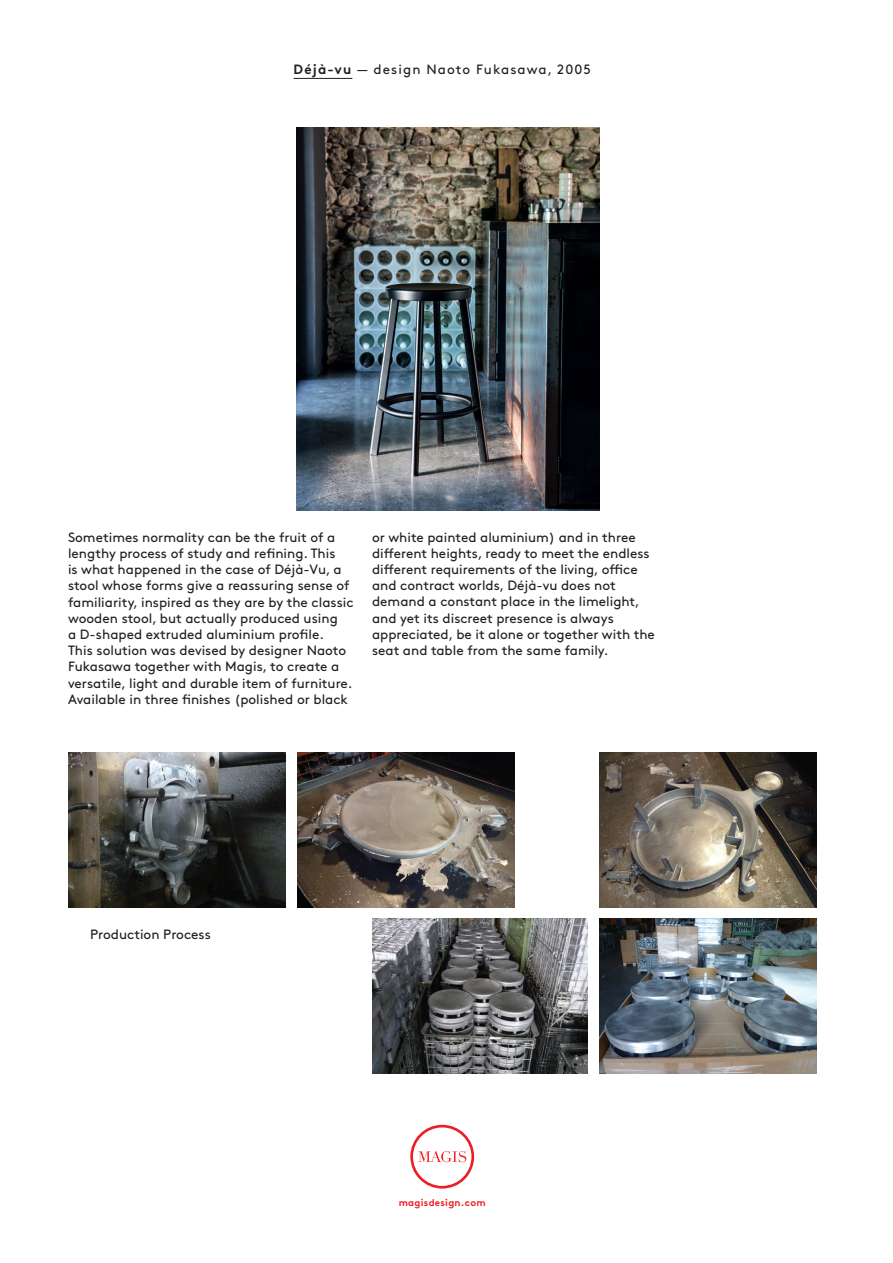
<style>
.page{position:relative;width:893px;height:1263px;background:#fff}
.page>*{position:absolute;margin:0;border:0;box-sizing:border-box;transform-origin:0 0}
.t1{font:13.5px/16.2px "Brown";color:#231f20}
.t2{font:13.5px "Brown";letter-spacing:.08em;color:#231f20}
.t3{font:700 9.75px "Brown";letter-spacing:.03em;color:#ee1d23}
.s1{font-weight:700}
</style>
<div class="page">
<svg style="left:410px;top:1125px;width:64px;height:63px"></svg>
<hr style="left:294px;top:78px;width:58px;height:1px;background:#231f20">
<img style="left:297px;top:128px;width:302px;height:382px">
<img style="left:298px;top:753px;width:217px;height:154px">
<img style="left:68px;top:753px;width:217px;height:154px">
<img style="left:372px;top:919px;width:215px;height:154px">
<img style="left:599px;top:919px;width:217px;height:154px">
<img style="left:599px;top:753px;width:217px;height:154px">
<p class="t2" style="left:294px;top:59px;width:299px"><span class="s1">Déjà-vu</span> — design Naoto Fukasawa, 2005</p>
<p class="t1" style="left:68px;top:528px;width:287px">Sometimes normality can be the fruit of a lengthy process of study and refining. This<br>is what happened in the case of Déjà-Vu, a stool whose forms give a reassuring sense of familiarity, inspired as they are by the classic wooden stool, but actually produced using<br>a D-shaped extruded aluminium profile.<br>This solution was devised by designer Naoto Fukasawa together with Magis, to create a versatile, light and durable item of furniture.<br>Available in three finishes (polished or black</p>
<p class="t1" style="left:372px;top:528px;width:284px">or white painted aluminium) and in three different heights, ready to meet the endless different requirements of the living, office and contract worlds, Déjà-vu does not demand a constant place in the limelight, and yet its discreet presence is always appreciated, be it alone or together with the seat and table from the same family.</p>
<p class="t1" style="left:90px;top:925px;width:122px">Production Process</p>
<p class="t3" style="left:399px;top:1195px;width:88px">magisdesign.com</p>
</div>
